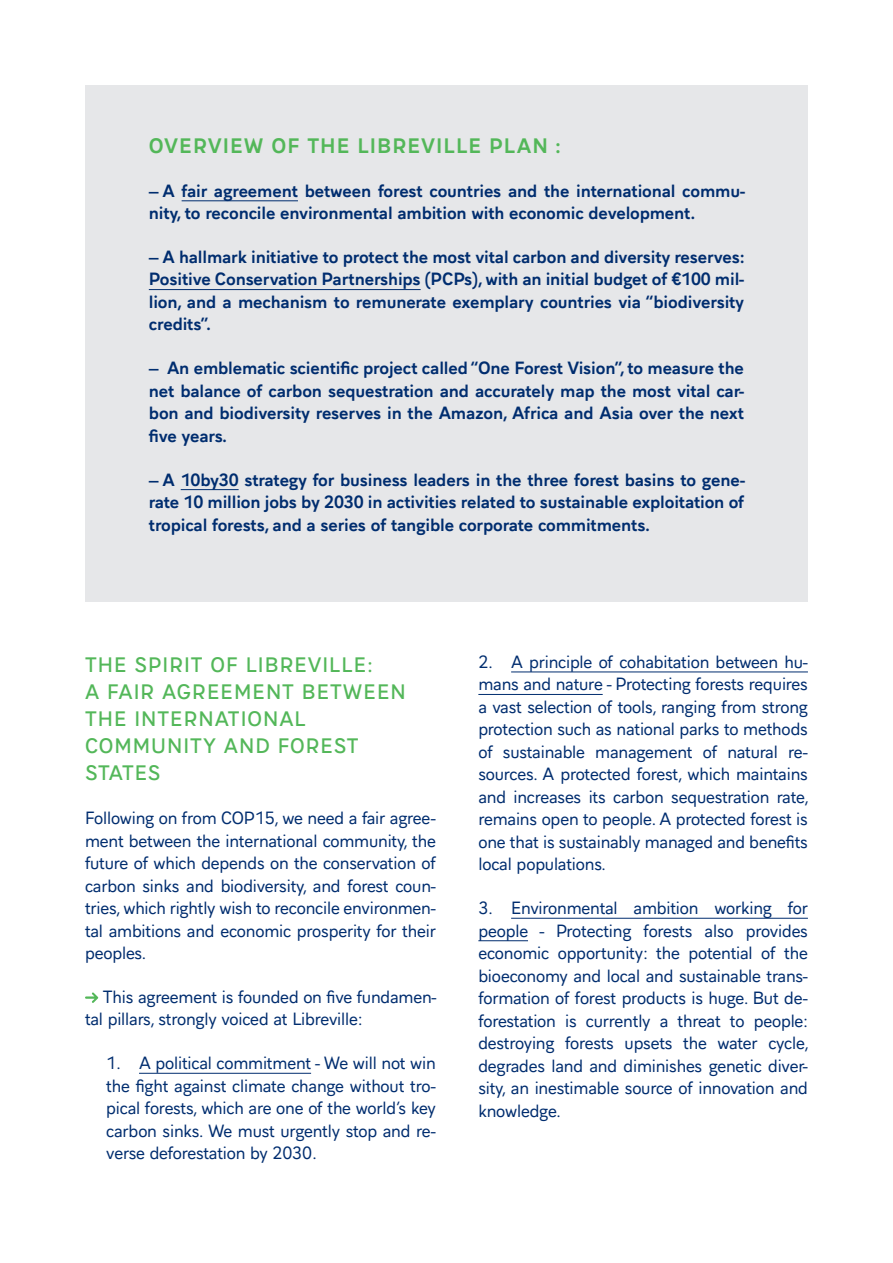
<style>
.page{position:relative;width:893px;height:1263px;background:#fff}
.page>*{position:absolute;margin:0;border:0;box-sizing:border-box;transform-origin:0 0}
.Sous-titres{font:600 19.5px/27px "Aiglon Pro";letter-spacing:.05em;color:#53b759}
.Sous-titres-2{font:700 19.5px "Aiglon Pro";letter-spacing:.05em;color:#53b759}
.Liste_puce{font:16.5px/22.5px "Aiglon Pro";letter-spacing:-.01em;color:#002d6f;text-align:justify}
.Texte_courant{font:700 16.5px/22.5px "Aiglon Pro";letter-spacing:-.01em;color:#002d6f;text-align:justify}
.Texte_courant-2{font:16.5px/22.5px "Aiglon Pro";letter-spacing:-.01em;color:#002d6f;text-align:justify}
</style>
<div class="page">
<div style="left:85px;top:85px;width:723px;height:517px;background:#e6e7e9"></div>
<hr style="left:182px;top:201px;width:116px;height:1px;background:#002d6f">
<hr style="left:149px;top:289px;width:272px;height:1px;background:#002d6f">
<hr style="left:181px;top:489px;width:58px;height:1px;background:#002d6f">
<hr style="left:139px;top:1073px;width:172px;height:1px;background:#002d6f">
<svg style="left:85px;top:992px;width:13px;height:11px"></svg>
<hr style="left:511px;top:672px;width:297px;height:1px;background:#002d6f">
<hr style="left:478px;top:694px;width:125px;height:1px;background:#002d6f">
<hr style="left:511px;top:918px;width:297px;height:1px;background:#002d6f">
<hr style="left:478px;top:940px;width:50px;height:1px;background:#002d6f">
<p class="Sous-titres-2" style="left:149px;top:130px;width:414px">OVERVIEW OF THE LIBREVILLE PLAN :</p>
<p class="Texte_courant" style="left:149px;top:178px;width:598px">– A fair agreement between forest countries and the international commu&shy;nity, to reconcile environmental ambition with economic development.</p>
<p class="Texte_courant" style="left:149px;top:244px;width:598px">– A hallmark initiative to protect the most vital carbon and diversity reserves:<br>Positive Conservation Partnerships (PCPs), with an initial budget of €100 mil&shy;lion, and a mechanism to remunerate exemplary countries via “biodiversity credits”.</p>
<p class="Texte_courant" style="left:149px;top:355px;width:597px">– An emblematic scientific project called “One Forest Vision”, to measure the net balance of carbon sequestration and accurately map the most vital car&shy;bon and biodiversity reserves in the Amazon, Africa and Asia over the next five years.</p>
<p class="Texte_courant" style="left:149px;top:467px;width:598px">– A 10by30 strategy for business leaders in the three forest basins to gene&shy;rate 10 million jobs by 2030 in activities related to sustainable exploitation of tropical forests, and a series of tangible corporate commitments.</p>
<p class="Sous-titres" style="left:85px;top:650px;width:322px">THE SPIRIT OF LIBREVILLE:<br>A FAIR AGREEMENT BETWEEN<br>THE INTERNATIONAL<br>COMMUNITY AND FOREST<br>STATES</p>
<p class="Texte_courant-2" style="left:85px;top:805px;width:352px">Following on from COP15, we need a fair agree&shy;ment between the international community, the future of which depends on the conservation of carbon sinks and biodiversity, and forest coun&shy;tries, which rightly wish to reconcile environmen&shy;tal ambitions and economic prosperity for their peoples.</p>
<p class="Texte_courant-2" style="left:85px;top:984px;width:353px;text-indent:18px">This agreement is founded on five fundamen&shy;tal pillars, strongly voiced at Libreville:</p>
<p class="Liste_puce" style="left:106px;top:1050px;width:331px">1. A political commitment - We will not win the fight against climate change without tro&shy;pical forests, which are one of the world’s key carbon sinks. We must urgently stop and re&shy;verse deforestation by 2030.</p>
<p class="Liste_puce" style="left:478px;top:649px;width:333px">2. A principle of cohabitation between hu&shy;mans and nature - Protecting forests requires a vast selection of tools, ranging from strong protection such as national parks to methods of sustainable management of natural re&shy;sources. A protected forest, which maintains and increases its carbon sequestration rate, remains open to people. A protected forest is one that is sustainably managed and benefits local populations.</p>
<p class="Liste_puce" style="left:478px;top:895px;width:333px">3. Environmental ambition working for people - Protecting forests also provides economic opportunity: the potential of the bioeconomy and local and sustainable trans&shy;formation of forest products is huge. But de&shy;forestation is currently a threat to people: destroying forests upsets the water cycle, degrades land and diminishes genetic diver&shy;sity, an inestimable source of innovation and knowledge.</p>
</div>
